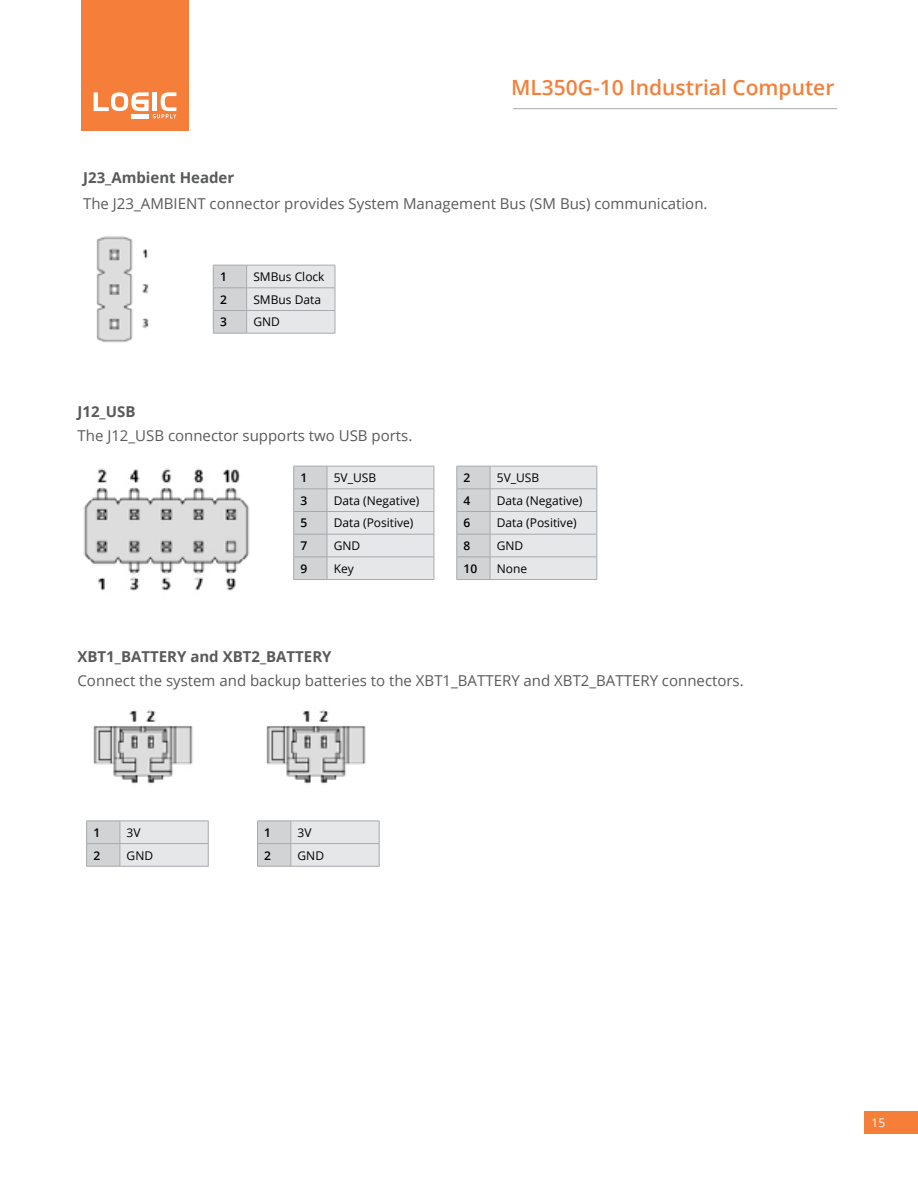
<style>
.page{position:relative;width:918px;height:1188px;background:#fff}
.page>*{position:absolute;margin:0;border:0;box-sizing:border-box;transform-origin:0 0}
.t1{font:600 21px "Open Sans";color:#f57f39}
.t2{font:15px "Open Sans";color:#585a5b}
.t3{font:700 15px "Open Sans";color:#585a5b}
.t4{font:12px "Open Sans";color:#000}
.t5{font:600 12px "Open Sans";color:#000}
.t6{font:12px "Open Sans";color:#fff}
</style>
<div class="page">
<hr style="left:513px;top:108px;width:324px;height:1px;background:#a7a9ac">
<div style="left:864px;top:1111px;width:54px;height:23px;background:#f57f39"></div>
<div style="left:81px;top:0;width:108px;height:131px;background:#f57f3a"></div>
<svg style="left:94px;top:92px;width:82px;height:26px"></svg>
<hr style="left:153px;top:92px;width:4px;height:19px;background:#fff">
<img style="left:83px;top:468px;width:167px;height:123px">
<img style="left:96px;top:236px;width:53px;height:107px">
<svg style="left:213px;top:265px;width:123px;height:68px;background:#dcdedf"></svg>
<hr style="left:213px;top:333px;width:34px;height:1px;background:#a7a9ac">
<hr style="left:247px;top:333px;width:88px;height:1px;background:#a7a9ac">
<svg style="left:293px;top:466px;width:142px;height:114px;background:#dddfe0"></svg>
<hr style="left:294px;top:557px;width:33px;height:1px;background:#a7a9ac">
<hr style="left:294px;top:579px;width:33px;height:1px;background:#a7a9ac">
<hr style="left:327px;top:557px;width:107px;height:1px;background:#a7a9ac">
<hr style="left:327px;top:579px;width:107px;height:1px;background:#a7a9ac">
<svg style="left:457px;top:466px;width:141px;height:113px;background:#dddfe0"></svg>
<hr style="left:457px;top:557px;width:33px;height:1px;background:#a7a9ac">
<hr style="left:457px;top:579px;width:33px;height:1px;background:#a7a9ac">
<hr style="left:490px;top:557px;width:107px;height:1px;background:#a7a9ac">
<hr style="left:490px;top:579px;width:107px;height:1px;background:#a7a9ac">
<img style="left:93px;top:710px;width:100px;height:74px">
<img style="left:266px;top:710px;width:100px;height:74px">
<svg style="left:86px;top:821px;width:123px;height:45px;background:#dcdedf"></svg>
<hr style="left:86px;top:866px;width:34px;height:1px;background:#a7a9ac">
<hr style="left:120px;top:866px;width:88px;height:1px;background:#a7a9ac">
<svg style="left:257px;top:821px;width:123px;height:45px;background:#dcdedf"></svg>
<hr style="left:257px;top:866px;width:34px;height:1px;background:#a7a9ac">
<hr style="left:291px;top:866px;width:88px;height:1px;background:#a7a9ac">
<h1 class="t1" style="left:511px;top:73px;width:325px">ML350G-10 Industrial Computer</h1>
<p class="t3" style="left:83px;top:167px;width:153px">J23_Ambient Header</p>
<p class="t2" style="left:83px;top:193px;width:626px">The J23_AMBIENT connector provides System Management Bus (SM Bus) communication.</p>
<p class="t5" style="left:220px;top:268px;width:8px">1</p>
<p class="t4" style="left:253px;top:268px;width:73px">SMBus Clock</p>
<p class="t5" style="left:220px;top:291px;width:8px">2</p>
<p class="t4" style="left:253px;top:291px;width:69px">SMBus Data</p>
<p class="t5" style="left:220px;top:314px;width:8px">3</p>
<p class="t4" style="left:253px;top:314px;width:28px">GND</p>
<p class="t3" style="left:78px;top:401px;width:59px">J12_USB</p>
<p class="t2" style="left:78px;top:425px;width:336px">The J12_USB connector supports two USB ports.</p>
<p class="t5" style="left:300px;top:469px;width:8px">1</p>
<p class="t4" style="left:334px;top:470px;width:44px">5V_USB</p>
<p class="t5" style="left:300px;top:492px;width:8px">3</p>
<p class="t4" style="left:334px;top:492px;width:87px">Data (Negative)</p>
<p class="t5" style="left:300px;top:515px;width:8px">5</p>
<p class="t4" style="left:334px;top:515px;width:81px">Data (Positive)</p>
<p class="t5" style="left:300px;top:538px;width:8px">7</p>
<p class="t4" style="left:334px;top:538px;width:28px">GND</p>
<p class="t5" style="left:300px;top:560px;width:8px">9</p>
<p class="t4" style="left:334px;top:560px;width:22px">Key</p>
<p class="t5" style="left:464px;top:469px;width:8px">2</p>
<p class="t4" style="left:497px;top:469px;width:44px">5V_USB</p>
<p class="t5" style="left:464px;top:492px;width:8px">4</p>
<p class="t4" style="left:497px;top:492px;width:87px">Data (Negative)</p>
<p class="t5" style="left:464px;top:515px;width:8px">6</p>
<p class="t4" style="left:497px;top:515px;width:81px">Data (Positive)</p>
<p class="t5" style="left:464px;top:538px;width:8px">8</p>
<p class="t4" style="left:497px;top:538px;width:28px">GND</p>
<p class="t5" style="left:464px;top:560px;width:15px">10</p>
<p class="t4" style="left:497px;top:560px;width:32px">None</p>
<p class="t3" style="left:78px;top:646px;width:256px">XBT1_BATTERY and XBT2_BATTERY</p>
<p class="t2" style="left:78px;top:671px;width:668px">Connect the system and backup batteries to the XBT1_BATTERY and XBT2_BATTERY connectors.</p>
<p class="t5" style="left:93px;top:824px;width:8px">1</p>
<p class="t4" style="left:127px;top:824px;width:16px">3V</p>
<p class="t5" style="left:93px;top:847px;width:8px">2</p>
<p class="t4" style="left:127px;top:847px;width:28px">GND</p>
<p class="t5" style="left:264px;top:824px;width:8px">1</p>
<p class="t4" style="left:298px;top:824px;width:16px">3V</p>
<p class="t5" style="left:264px;top:847px;width:8px">2</p>
<p class="t4" style="left:298px;top:847px;width:28px">GND</p>
<p class="t6" style="left:872px;top:1114px;width:15px">15</p>
</div>
